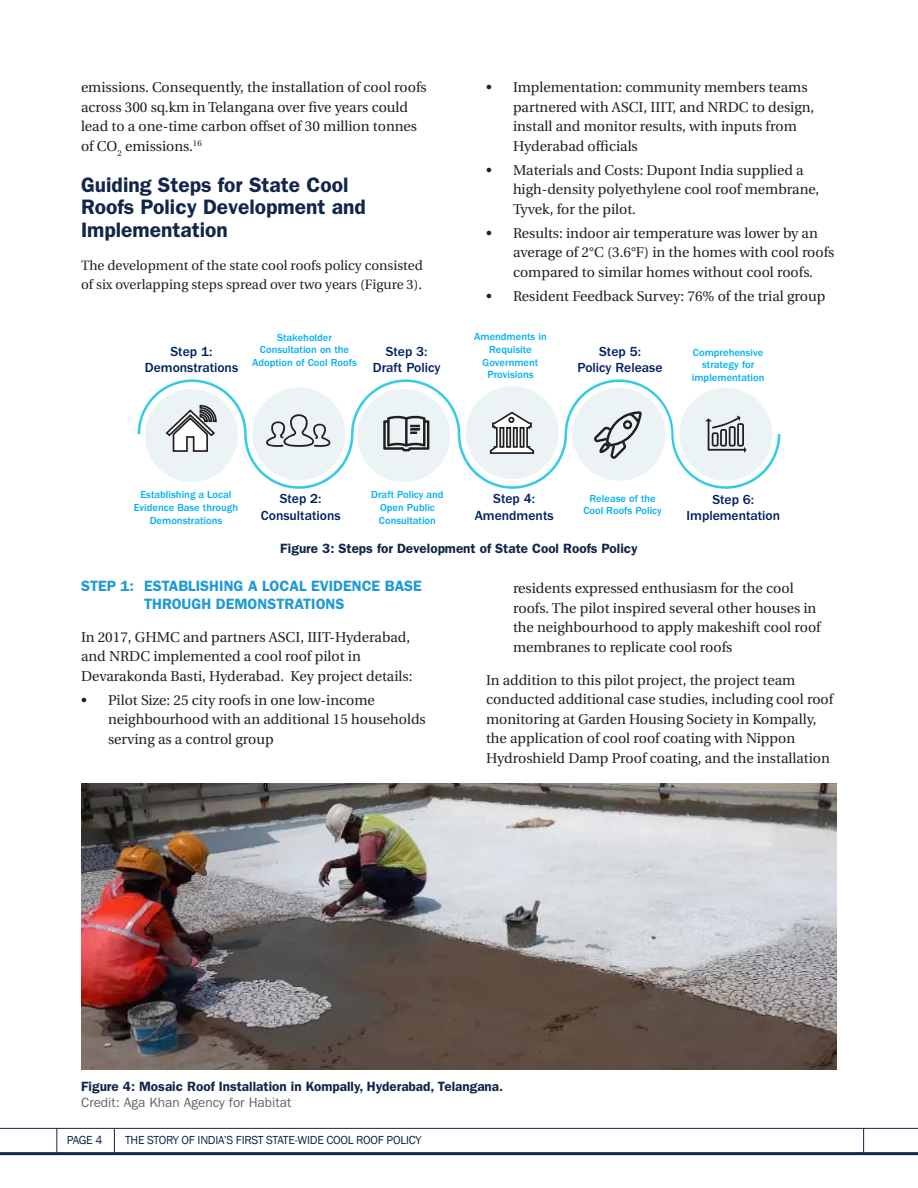
<style>
.page{position:relative;width:918px;height:1188px;background:#fff}
.page>*{position:absolute;margin:0;border:0;box-sizing:border-box;transform-origin:0 0}
.t1{font:600 21px/22.6px "ITC Franklin Gothic Std";color:#122649}
.body{font:600 15px/18px "ITC Franklin Gothic Std";color:#1d99d6}
.body-2{font:14.25px/19.5px "Utopia";color:#231f20}
.t2{font:500 13.65px/16.4px "ITC Franklin Gothic Std";color:#002060;text-align:center}
.Fig{font:600 13.5px "ITC Franklin Gothic Std";color:#122649}
.body-3{font:13.5px/19.5px "Utopia";color:#231f20}
.Fig-2{font:13.5px "ITC Franklin Gothic Std";color:#636366}
.t3{font:12px "Franklin Gothic";letter-spacing:-.02em;color:#122649}
.t4{font:500 10.65px/12.8px "ITC Franklin Gothic Std";color:#00b0f0;text-align:center}
</style>
<div class="page">
<svg style="left:56px;top:1129px;width:1px;height:23px"></svg>
<svg style="left:114px;top:1129px;width:1px;height:23px"></svg>
<hr style="left:0;top:1152px;width:918px;height:3px;background:#122649">
<hr style="left:0;top:1128px;width:918px;height:1px;background:#122649">
<svg style="left:863px;top:1129px;width:1px;height:23px"></svg>
<svg style="left:138px;top:379px;width:642px;height:110px"></svg>
<img style="left:81px;top:783px;width:756px;height:286px">
<p class="body-2" style="left:81px;top:78px;width:347px">emissions. Consequently, the installation of cool roofs across 300 sq.km in Telangana over five years could lead to a one-time carbon offset of 30 million tonnes of CO<sub>2</sub> emissions.<sup>16</sup></p>
<p class="t1" style="left:81px;top:173px;width:286px">Guiding Steps for State Cool<br>Roofs Policy Development and<br>Implementation</p>
<p class="body-3" style="left:81px;top:256px;width:343px">The development of the state cool roofs policy consisted of six overlapping steps spread over two years (Figure 3).</p>
<p class="body-2" style="left:513px;top:78px;width:303px;text-indent:-27px">• Implementation: community members teams partnered with ASCI, IIIT, and NRDC to design, install and monitor results, with inputs from Hyderabad officials</p>
<p class="body-2" style="left:513px;top:161px;width:308px;text-indent:-27px">• Materials and Costs: Dupont India supplied a high-density polyethylene cool roof membrane,<br>Tyvek, for the pilot.</p>
<p class="body-2" style="left:513px;top:224px;width:323px;text-indent:-27px">• Results: indoor air temperature was lower by an average of 2°C (3.6°F) in the homes with cool roofs compared to similar homes without cool roofs.</p>
<p class="body-2" style="left:486px;top:287px;width:341px">• Resident Feedback Survey: 76% of the trial group</p>
<p class="t2" style="left:145px;top:343px;width:95px">Step 1:<br>Demonstrations</p>
<p class="t4" style="left:252px;top:331px;width:106px">Stakeholder<br>Consultation on the<br>Adoption of Cool Roofs</p>
<p class="t2" style="left:373px;top:344px;width:69px">Step 3:<br>Draft Policy</p>
<p class="t4" style="left:474px;top:331px;width:74px">Amendments in<br>Requisite<br>Government<br>Provisions</p>
<p class="t2" style="left:578px;top:343px;width:87px">Step 5:<br>Policy Release</p>
<p class="t4" style="left:692px;top:346px;width:74px">Comprehensive strategy for implementation</p>
<p class="t4" style="left:134px;top:489px;width:106px">Establishing a Local<br>Evidence Base through<br>Demonstrations</p>
<p class="t2" style="left:261px;top:491px;width:81px">Step 2:<br>Consultations</p>
<p class="t4" style="left:371px;top:488px;width:74px">Draft Policy and<br>Open Public<br>Consultation</p>
<p class="t2" style="left:475px;top:491px;width:80px">Step 4:<br>Amendments</p>
<p class="t4" style="left:583px;top:492px;width:80px">Release of the<br>Cool Roofs Policy</p>
<p class="t2" style="left:687px;top:491px;width:95px">Step 6:<br>Implementation</p>
<p class="Fig" style="left:280px;top:540px;width:359px">Figure 3: Steps for Development of State Cool Roofs Policy</p>
<p class="body" style="left:144px;top:577px;width:280px;text-indent:-63px">STEP 1: ESTABLISHING A LOCAL EVIDENCE BASE<br>THROUGH DEMONSTRATIONS</p>
<p class="body-2" style="left:81px;top:628px;width:333px">In 2017, GHMC and partners ASCI, IIIT-Hyderabad, and NRDC implemented a cool roof pilot in<br>Devarakonda Basti, Hyderabad. Key project details:</p>
<p class="body-2" style="left:108px;top:691px;width:319px;text-indent:-27px">• Pilot Size: 25 city roofs in one low-income neighbourhood with an additional 15 households serving as a control group</p>
<p class="body-2" style="left:513px;top:579px;width:309px">residents expressed enthusiasm for the cool roofs. The pilot inspired several other houses in the neighbourhood to apply makeshift cool roof membranes to replicate cool roofs</p>
<p class="body-2" style="left:486px;top:671px;width:349px">In addition to this pilot project, the project team conducted additional case studies, including cool roof monitoring at Garden Housing Society in Kompally, the application of cool roof coating with Nippon Hydroshield Damp Proof coating, and the installation</p>
<p class="Fig" style="left:81px;top:1078px;width:424px">Figure 4: Mosaic Roof Installation in Kompally, Hyderabad, Telangana.</p>
<p class="Fig-2" style="left:81px;top:1095px;width:212px">Credit: Aga Khan Agency for Habitat</p>
<p class="t3" style="left:67px;top:1133px;width:37px">PAGE 4</p>
<p class="t3" style="left:125px;top:1133px;width:298px">THE STORY OF INDIA’S FIRST STATE-WIDE COOL ROOF POLICY</p>
</div>
